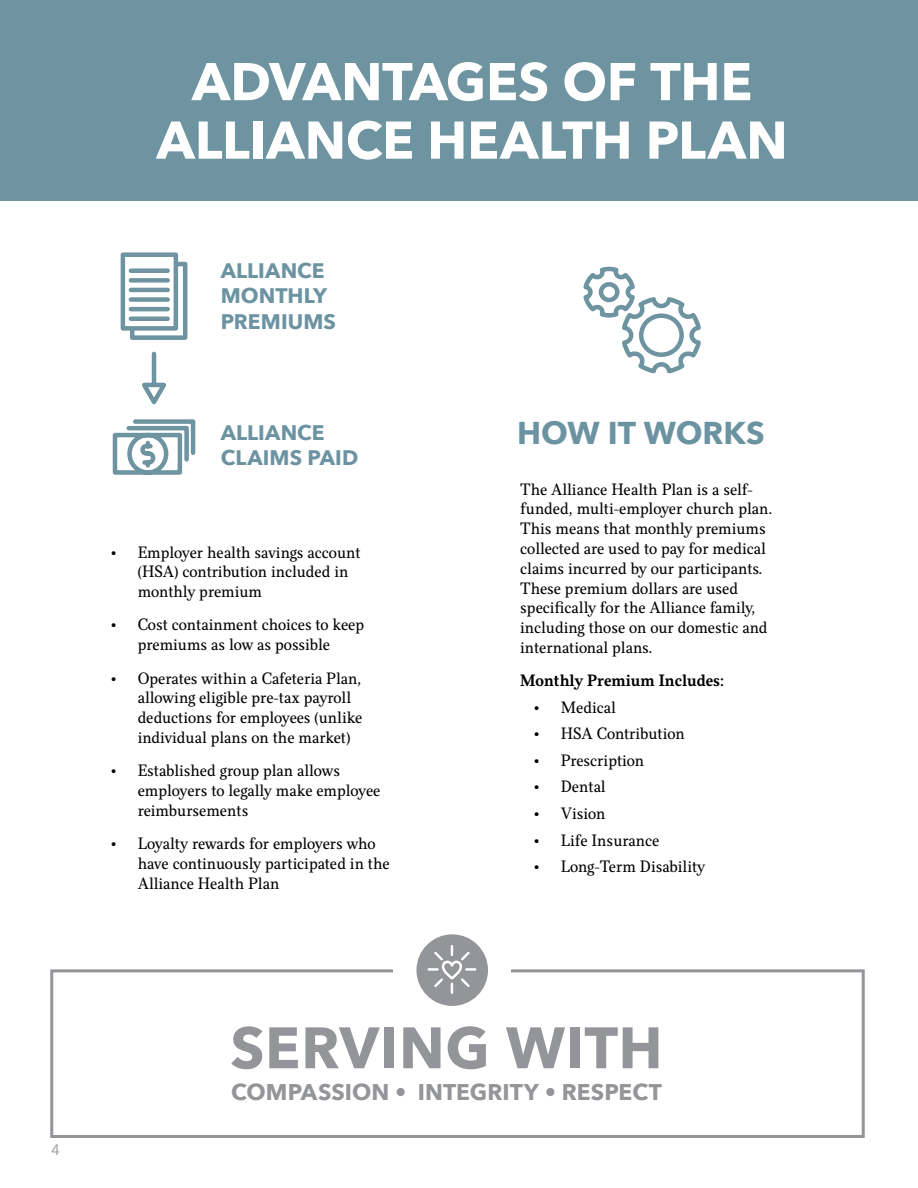
<style>
.page{position:relative;width:918px;height:1188px;background:#fff}
.page>*{position:absolute;margin:0;border:0;box-sizing:border-box;transform-origin:0 0}
.t1{font:700 57.75px "Avenir Next";letter-spacing:.01em;color:#939598}
.t2{font:700 52.5px/58.5px "Avenir Next";letter-spacing:-.005em;color:#fff;text-align:center}
.t3{font:700 31.5px "Avenir Next";color:#6c93a1}
.t4{font:700 22.65px "Avenir Next";color:#939598}
.t5{font:700 21px/25.5px "Avenir Next";letter-spacing:.005em;color:#6c93a1}
.t6{font:16.5px/19.8px "Felice";color:#000}
.t7{font:700 16.5px "Felice";color:#000}
.t8{font:15px "Avenir Next";color:#939598}
</style>
<div class="page">
<div style="left:50px;top:969px;width:815px;height:169px;border:3px solid #939598"></div>
<div style="left:393px;top:916px;width:118px;height:104px;background:#fff"></div>
<div style="left:0;top:0;width:918px;height:200px;background:#6d94a0"></div>
<svg style="left:583px;top:266px;width:118px;height:108px"></svg>
<svg style="left:112px;top:419px;width:84px;height:56px"></svg>
<svg style="left:142px;top:351px;width:24px;height:54px"></svg>
<svg style="left:120px;top:252px;width:68px;height:88px"></svg>
<div style="left:416px;top:934px;width:72px;height:72px;background:#939598;border-radius:50%"></div>
<svg style="left:426px;top:944px;width:52px;height:51px"></svg>
<h2 class="t2" style="left:156px;top:52px;width:633px">ADVANTAGES OF THE<br>ALLIANCE HEALTH PLAN</h2>
<p class="t5" style="left:221px;top:257px;width:117px">ALLIANCE<br>MONTHLY<br>PREMIUMS</p>
<p class="t5" style="left:221px;top:419px;width:139px">ALLIANCE<br>CLAIMS PAID</p>
<p class="t6" style="left:138px;top:542px;width:224px;text-indent:-27px">• Employer health savings account (HSA) contribution included in monthly premium</p>
<p class="t6" style="left:111px;top:615px;width:255px;text-align:center">• Cost containment choices to keep premiums as low as possible</p>
<p class="t6" style="left:138px;top:668px;width:226px;text-indent:-27px">• Operates within a Cafeteria Plan, allowing eligible pre-tax payroll deductions for employees (unlike individual plans on the market)</p>
<p class="t6" style="left:138px;top:761px;width:244px;text-indent:-27px">• Established group plan allows employers to legally make employee reimbursements</p>
<p class="t6" style="left:138px;top:834px;width:253px;text-indent:-27px">• Loyalty rewards for employers who have continuously participated in the<br>Alliance Health Plan</p>
<h3 class="t3" style="left:517px;top:406px;width:249px">HOW IT WORKS</h3>
<p class="t6" style="left:520px;top:479px;width:254px">The Alliance Health Plan is a self&shy;funded, multi-employer church plan.<br>This means that monthly premiums collected are used to pay for medical claims incurred by our participants.<br>These premium dollars are used specifically for the Alliance family, including those on our domestic and international plans.</p>
<p class="t7" style="left:520px;top:670px;width:205px">Monthly Premium Includes:</p>
<p class="t6" style="left:534px;top:698px;width:84px">• Medical</p>
<p class="t6" style="left:534px;top:724px;width:153px">• HSA Contribution</p>
<p class="t6" style="left:534px;top:751px;width:112px">• Prescription</p>
<p class="t6" style="left:534px;top:777px;width:74px">• Dental</p>
<p class="t6" style="left:534px;top:804px;width:73px">• Vision</p>
<p class="t6" style="left:534px;top:830px;width:127px">• Life Insurance</p>
<p class="t6" style="left:534px;top:857px;width:173px">• Long-Term Disability</p>
<p class="t8" style="left:51px;top:1138px;width:10px">4</p>
<h1 class="t1" style="left:230px;top:998px;width:434px">SERVING WITH</h1>
<h3 class="t4" style="left:231px;top:1073px;width:432px">COMPASSION • INTEGRITY • RESPECT</h3>
</div>
